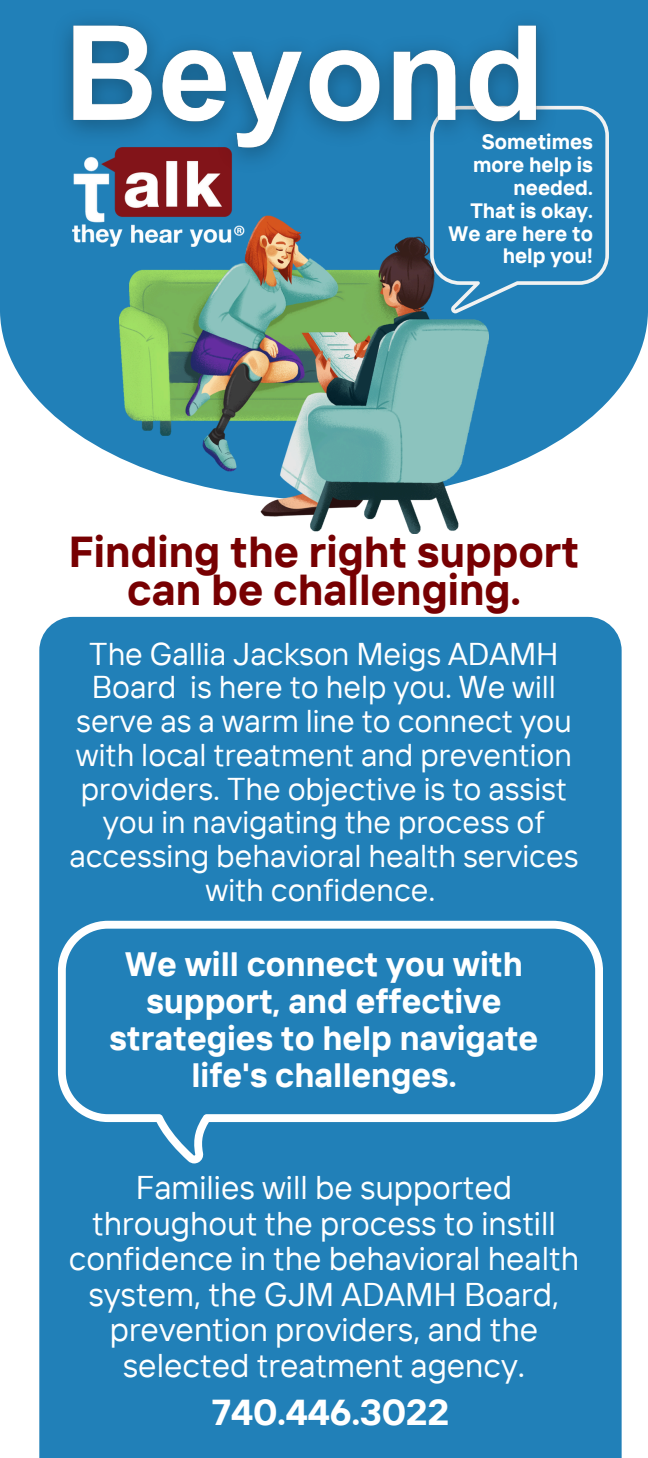
<style>
.page{position:relative;width:648px;height:1458px;background:#fff}
.page>*{position:absolute;margin:0;border:0;box-sizing:border-box;transform-origin:0 0}
.t1{font:700 43.2px/38.7px "TT Interphases";color:#770002;text-align:center}
.t2{font:700 36px "TT Interphases";color:#fff}
.t3{font:700 33.75px/37.1px "TT Interphases";color:#fff;text-align:center}
.t4{font:32.85px/35.6px "TT Interphases";color:#fff;text-align:center}
.t5{font:31.5px/33.8px "TT Interphases";color:#fff;text-align:center}
.t6{font:700 20.7px/22.7px "TT Interphases";color:#fff;text-align:right}
</style>
<div class="page">
<svg style="left:0;top:0;width:648px;height:474px;fill:#2180b8"></svg>
<div style="left:39px;top:617px;width:583px;height:841px;background:#2180b8"></div>
<img style="left:0;top:65px;width:323px;height:265px">
<div style="left:430px;top:106px;width:179px;height:207px;background:#2180b8"></div>
<svg style="left:58px;top:921px;width:545px;height:242px;background:#358bbe"></svg>
<img style="left:39px;top:0;width:532px;height:186px">
<img style="left:119px;top:216px;width:370px;height:317px">
<p class="t6" style="left:473px;top:130px;width:121px">Sometimes more help is needed.</p>
<p class="t6" style="left:470px;top:199px;width:124px">That is okay.</p>
<p class="t6" style="left:449px;top:222px;width:146px">We are here to help you!</p>
<h2 class="t1" style="left:69px;top:531px;width:512px">Finding the right support can be challenging.</h2>
<p class="t5" style="left:69px;top:636px;width:511px">The Gallia Jackson Meigs ADAMH<br>Board is here to help you. We will serve as a warm line to connect you with local treatment and prevention providers. The objective is to assist you in navigating the process of accessing behavioral health services with confidence.</p>
<h5 class="t3" style="left:110px;top:944px;width:430px">We will connect you with support, and effective strategies to help navigate life's challenges.</h5>
<p class="t4" style="left:69px;top:1169px;width:512px">Families will be supported throughout the process to instill confidence in the behavioral health system, the GJM ADAMH Board, prevention providers, and the selected treatment agency.</p>
<h4 class="t2" style="left:212px;top:1389px;width:239px">740.446.3022</h4>
</div>
